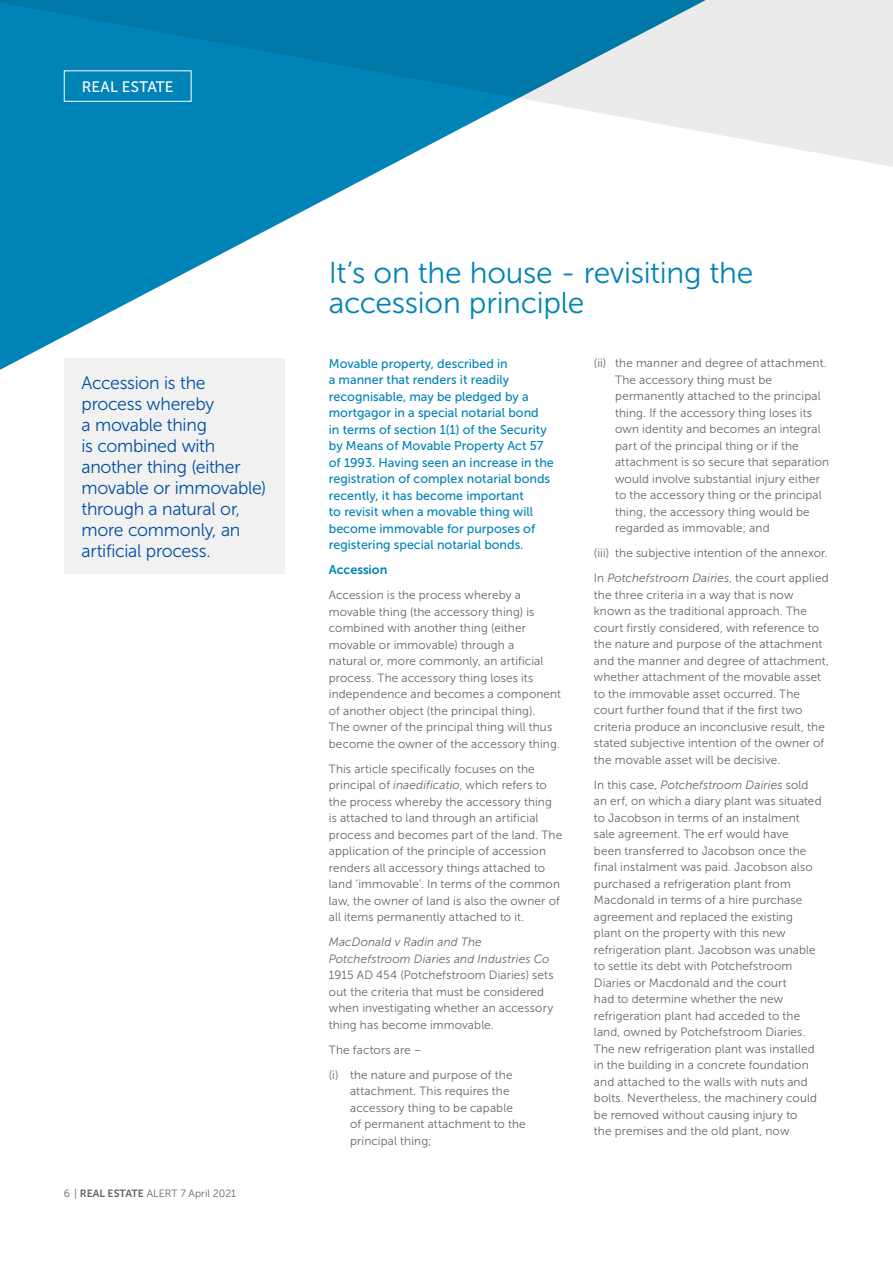
<style>
.page{position:relative;width:893px;height:1263px;background:#fff}
.page>*{position:absolute;margin:0;border:0;box-sizing:border-box;transform-origin:0 0}
.t1{font:30px/30px "Museo Sans 300";letter-spacing:-.01em;color:#0083b6}
.t2{font:18px/21px "Museo Sans 300";letter-spacing:-.015em;color:#034ea2}
.t3{font:15.15px "Museo Sans 500";letter-spacing:.005em;color:#fff}
.t4{font:12.75px/16.5px "Museo Sans 500";color:#0083b6}
.t5{font:12.75px "Museo Sans 700";color:#0083b6}
.t6{font:12px/16.5px "Museo Sans 300";letter-spacing:.01em;color:#636466}
.t7{font:italic 12px/16.5px "Museo Sans 300";letter-spacing:.01em;color:#636466}
.t8{font:10.5px "Museo Sans 300";color:#636466}
.s1{font-family:"Museo Sans 700"}
.s2{font-style:italic}
</style>
<div class="page">
<svg style="left:0;top:189px;width:345px;height:181px;fill:#0083b6"></svg>
<svg style="left:0;top:0;width:893px;height:189px"></svg>
<div style="left:64px;top:70px;width:128px;height:32px;border:1px solid #fff"></div>
<div style="left:65px;top:358px;width:220px;height:216px;background:#f1f1f2"></div>
<p class="t3" style="left:82px;top:78px;width:93px">REAL ESTATE</p>
<h2 class="t2" style="left:82px;top:372px;width:186px">Accession is the process whereby<br>a movable thing<br>is combined with another thing (either movable or immovable) through a natural or, more commonly, an artificial process.</h2>
<p class="t8" style="left:64px;top:1188px;width:174px">6 | <span class="s1">REAL ESTATE</span> ALERT 7 April 2021</p>
<h1 class="t1" style="left:329px;top:258px;width:426px">It’s on the house - revisiting the accession principle</h1>
<p class="t4" style="left:329px;top:355px;width:226px">Movable property, described in<br>a manner that renders it readily recognisable, may be pledged by a mortgagor in a special notarial bond<br>in terms of section 1(1) of the Security by Means of Movable Property Act 57 of 1993. Having seen an increase in the registration of complex notarial bonds recently, it has become important<br>to revisit when a movable thing will become immovable for purposes of registering special notarial bonds.</p>
<p class="t5" style="left:329px;top:563px;width:60px">Accession</p>
<p class="t6" style="left:329px;top:587px;width:234px">Accession is the process whereby a movable thing (the accessory thing) is combined with another thing (either movable or immovable) through a<br>natural or, more commonly, an artificial process. The accessory thing loses its independence and becomes a component of another object (the principal thing).<br>The owner of the principal thing will thus become the owner of the accessory thing.</p>
<p class="t6" style="left:329px;top:760px;width:235px">This article specifically focuses on the principal of <span class="s2">inaedificatio</span>, which refers to the process whereby the accessory thing is attached to land through an artificial process and becomes part of the land. The application of the principle of accession renders all accessory things attached to land ‘immovable’. In terms of the common law, the owner of land is also the owner of all items permanently attached to it.</p>
<p class="t7" style="left:329px;top:934px;width:222px">MacDonald v Radin and The<br>Potchefstroom Diaries and Industries Co</p>
<p class="t6" style="left:329px;top:967px;width:226px">1915 AD 454 (Potchefstroom Diaries) sets out the criteria that must be considered when investigating whether an accessory thing has become immovable.</p>
<p class="t6" style="left:329px;top:1037px;width:185px;line-height:25px">The factors are –<br>(i) the nature and purpose of the</p>
<p class="t6" style="left:350px;top:1083px;width:177px">attachment. This requires the accessory thing to be capable of permanent attachment to the principal thing;</p>
<p class="t6" style="left:615px;top:355px;width:216px;text-indent:-21px">(ii) the manner and degree of attachment.<br>The accessory thing must be permanently attached to the principal thing. If the accessory thing loses its own identity and becomes an integral part of the principal thing or if the attachment is so secure that separation would involve substantial injury either to the accessory thing or the principal thing, the accessory thing would be regarded as immovable; and</p>
<p class="t6" style="left:594px;top:541px;width:236px;line-height:25px">(iii) the subjective intention of the annexor.<br>In <span class="s2">Potchefstroom Dairies</span>, the court applied</p>
<p class="t6" style="left:594px;top:586px;width:237px">the three criteria in a way that is now known as the traditional approach. The court firstly considered, with reference to the nature and purpose of the attachment and the manner and degree of attachment, whether attachment of the movable asset to the immovable asset occurred. The court further found that if the first two criteria produce an inconclusive result, the stated subjective intention of the owner of the movable asset will be decisive.</p>
<p class="t6" style="left:594px;top:776px;width:229px">In this case, <span class="s2">Potchefstroom Dairies</span> sold an erf, on which a diary plant was situated to Jacobson in terms of an instalment sale agreement. The erf would have<br>been transferred to Jacobson once the final instalment was paid. Jacobson also purchased a refrigeration plant from Macdonald in terms of a hire purchase agreement and replaced the existing plant on the property with this new refrigeration plant. Jacobson was unable to settle its debt with Potchefstroom Diaries or Macdonald and the court<br>had to determine whether the new refrigeration plant had acceded to the land, owned by Potchefstroom Diaries.<br>The new refrigeration plant was installed in the building in a concrete foundation and attached to the walls with nuts and bolts. Nevertheless, the machinery could be removed without causing injury to<br>the premises and the old plant, now</p>
</div>
